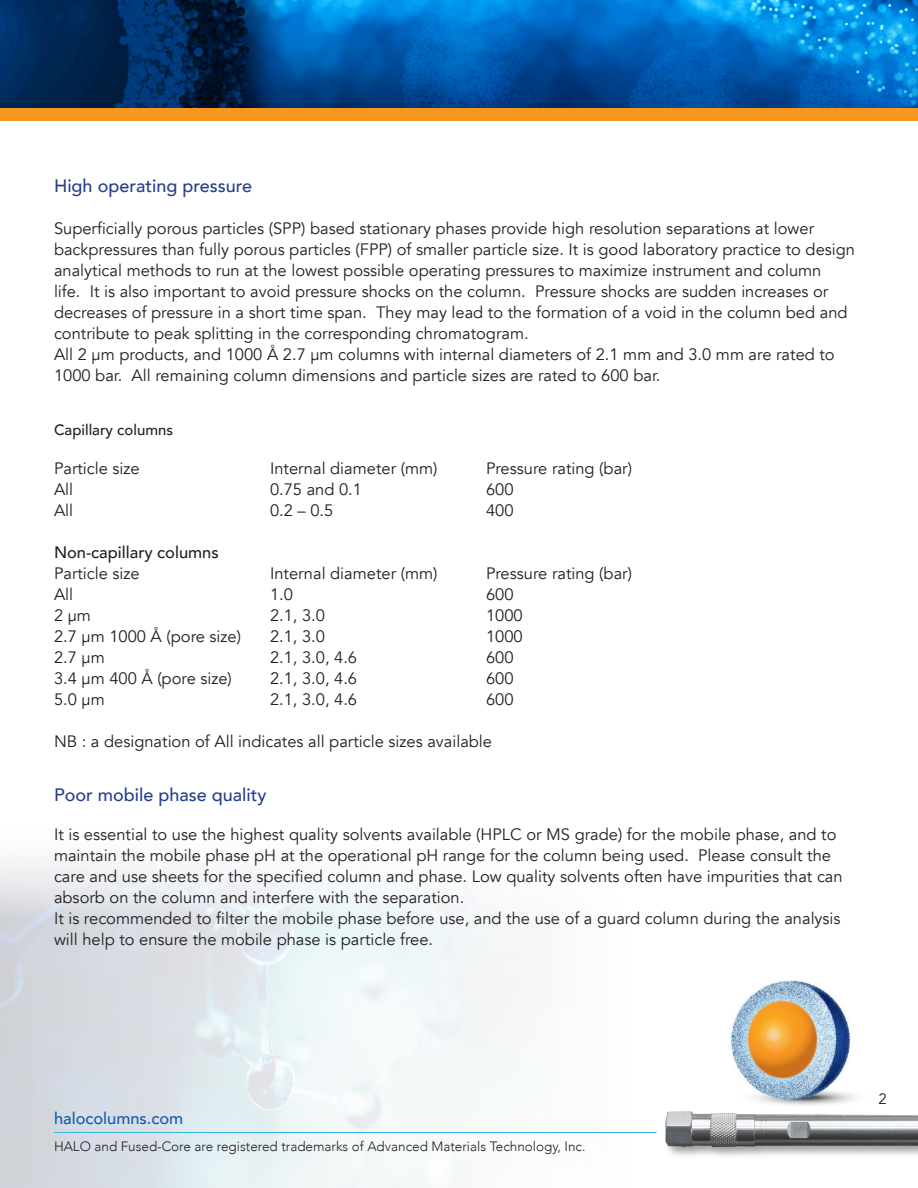
<style>
.page{position:relative;width:918px;height:1188px;background:#fff}
.page>*{position:absolute;margin:0;border:0;box-sizing:border-box;transform-origin:0 0}
.Subhead{font:500 18px "Avenir";color:#253f8e}
.t1{font:16.5px/21px "Avenir";color:#231f20}
.t2{font:500 16.5px "Avenir";color:#231f20}
.t3{font:500 16.5px "Avenir";color:#135cab}
.t4{font:500 15px "Avenir";color:#231f20}
.t5{font:15px "Avenir";color:#231f20}
.t6{font:300 13.5px "Avenir";color:#231f20}
</style>
<div class="page">
<img style="left:731px;top:980px;width:126px;height:124px">
<img style="left:0;top:0;width:918px;height:108px">
<img style="left:665px;top:1104px;width:253px;height:53px">
<hr style="left:54px;top:1132px;width:603px;height:1px;background:#38b3e4">
<div style="left:0;top:108px;width:918px;height:13px;background:#f7971d"></div>
<p class="Subhead" style="left:54px;top:170px;width:200px">High operating pressure</p>
<p class="t1" style="left:54px;top:218px;width:803px">Superficially porous particles (SPP) based stationary phases provide high resolution separations at lower backpressures than fully porous particles (FPP) of smaller particle size. It is good laboratory practice to design analytical methods to run at the lowest possible operating pressures to maximize instrument and column<br>life. It is also important to avoid pressure shocks on the column. Pressure shocks are sudden increases or decreases of pressure in a short time span. They may lead to the formation of a void in the column bed and contribute to peak splitting in the corresponding chromatogram.</p>
<p class="t1" style="left:54px;top:344px;width:782px">All 2 µm products, and 1000 Å 2.7 µm columns with internal diameters of 2.1 mm and 3.0 mm are rated to<br>1000 bar. All remaining column dimensions and particle sizes are rated to 600 bar.</p>
<p class="t4" style="left:54px;top:416px;width:121px">Capillary columns</p>
<p class="t1" style="left:54px;top:458px;width:87px">Particle size</p>
<p class="t1" style="left:270px;top:458px;width:169px">Internal diameter (mm)</p>
<p class="t1" style="left:486px;top:458px;width:148px">Pressure rating (bar)</p>
<p class="t1" style="left:54px;top:479px;width:21px">All</p>
<p class="t1" style="left:270px;top:479px;width:94px">0.75 and 0.1</p>
<p class="t1" style="left:486px;top:479px;width:29px">600</p>
<p class="t1" style="left:54px;top:500px;width:21px">All</p>
<p class="t1" style="left:270px;top:500px;width:65px">0.2 – 0.5</p>
<p class="t1" style="left:486px;top:500px;width:29px">400</p>
<p class="t2" style="left:54px;top:538px;width:166px">Non-capillary columns</p>
<p class="t1" style="left:54px;top:563px;width:87px">Particle size</p>
<p class="t1" style="left:270px;top:563px;width:169px">Internal diameter (mm)</p>
<p class="t1" style="left:486px;top:563px;width:148px">Pressure rating (bar)</p>
<p class="t1" style="left:54px;top:584px;width:21px">All</p>
<p class="t1" style="left:270px;top:584px;width:24px">1.0</p>
<p class="t1" style="left:486px;top:584px;width:29px">600</p>
<p class="t1" style="left:54px;top:605px;width:38px">2 µm</p>
<p class="t1" style="left:270px;top:605px;width:57px">2.1, 3.0</p>
<p class="t1" style="left:486px;top:605px;width:38px">1000</p>
<p class="t1" style="left:54px;top:626px;width:189px">2.7 µm 1000 Å (pore size)</p>
<p class="t1" style="left:270px;top:626px;width:57px">2.1, 3.0</p>
<p class="t1" style="left:486px;top:626px;width:38px">1000</p>
<p class="t1" style="left:54px;top:647px;width:52px">2.7 µm</p>
<p class="t1" style="left:270px;top:647px;width:89px">2.1, 3.0, 4.6</p>
<p class="t1" style="left:486px;top:647px;width:29px">600</p>
<p class="t1" style="left:54px;top:668px;width:179px">3.4 µm 400 Å (pore size)</p>
<p class="t1" style="left:270px;top:668px;width:89px">2.1, 3.0, 4.6</p>
<p class="t1" style="left:486px;top:668px;width:29px">600</p>
<p class="t1" style="left:54px;top:689px;width:52px">5.0 µm</p>
<p class="t1" style="left:270px;top:689px;width:89px">2.1, 3.0, 4.6</p>
<p class="t1" style="left:486px;top:689px;width:29px">600</p>
<p class="t1" style="left:54px;top:731px;width:440px">NB : a designation of All indicates all particle sizes available</p>
<p class="Subhead" style="left:54px;top:779px;width:214px">Poor mobile phase quality</p>
<p class="t1" style="left:54px;top:824px;width:790px">It is essential to use the highest quality solvents available (HPLC or MS grade) for the mobile phase, and to maintain the mobile phase pH at the operational pH range for the column being used. Please consult the care and use sheets for the specified column and phase. Low quality solvents often have impurities that can absorb on the column and interfere with the separation.</p>
<p class="t1" style="left:54px;top:908px;width:788px">It is recommended to filter the mobile phase before use, and the use of a guard column during the analysis will help to ensure the mobile phase is particle free.</p>
<p class="t3" style="left:54px;top:1103px;width:131px">halocolumns.com</p>
<p class="t6" style="left:54px;top:1138px;width:533px">HALO and Fused-Core are registered trademarks of Advanced Materials Technology, Inc.</p>
<p class="t5" style="left:879px;top:1089px;width:10px">2</p>
</div>
